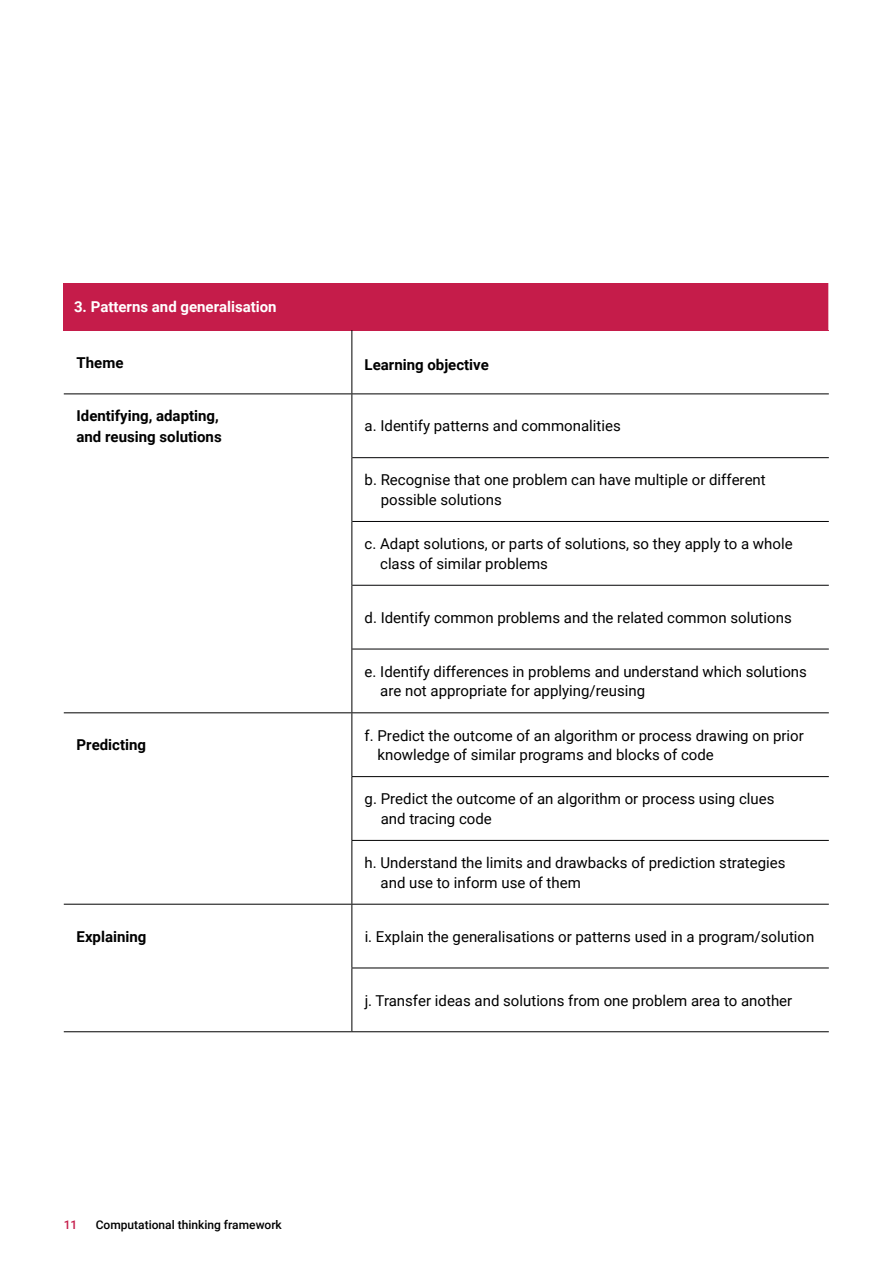
<style>
.page{position:relative;width:893px;height:1263px;background:#fff}
.page>*{position:absolute;margin:0;border:0;box-sizing:border-box;transform-origin:0 0}
.t1{font:15px/19.5px "Roboto";color:#000}
.t2{font:700 15px/21px "Roboto";color:#000}
.t3{font:700 15px "Roboto";color:#fff}
.t4{font:500 12px "Roboto";color:#000}
.t5{font:500 12px "Roboto";color:#c51c4a}
</style>
<div class="page">
<div style="left:64px;top:283px;width:765px;height:47px;background:#c51c4a"></div>
<svg style="left:64px;top:394px;width:765px;height:637px"></svg>
<hr style="left:64px;top:393px;width:288px;height:1px;background:#000">
<hr style="left:352px;top:393px;width:477px;height:1px;background:#000">
<hr style="left:351px;top:330px;width:1px;height:63px;background:#000">
<hr style="left:351px;top:394px;width:1px;height:64px;background:#000">
<hr style="left:351px;top:458px;width:1px;height:63px;background:#000">
<hr style="left:351px;top:521px;width:1px;height:64px;background:#000">
<hr style="left:351px;top:585px;width:1px;height:64px;background:#000">
<hr style="left:351px;top:649px;width:1px;height:63px;background:#000">
<hr style="left:351px;top:713px;width:1px;height:63px;background:#000">
<hr style="left:351px;top:777px;width:1px;height:63px;background:#000">
<hr style="left:351px;top:841px;width:1px;height:63px;background:#000">
<hr style="left:351px;top:904px;width:1px;height:63px;background:#000">
<hr style="left:351px;top:968px;width:1px;height:63px;background:#000">
<hr style="left:352px;top:712px;width:477px;height:1px;background:#000">
<hr style="left:351px;top:776px;width:478px;height:1px;background:#000">
<hr style="left:351px;top:840px;width:478px;height:1px;background:#000">
<hr style="left:352px;top:904px;width:477px;height:1px;background:#000">
<hr style="left:351px;top:967px;width:478px;height:1px;background:#000">
<hr style="left:352px;top:1031px;width:477px;height:1px;background:#000">
<hr style="left:64px;top:712px;width:288px;height:1px;background:#000">
<hr style="left:828px;top:283px;width:1px;height:47px;background:#fff">
<hr style="left:64px;top:904px;width:288px;height:1px;background:#000">
<hr style="left:352px;top:457px;width:477px;height:1px;background:#020203">
<hr style="left:352px;top:521px;width:477px;height:1px;background:#020203">
<hr style="left:352px;top:585px;width:477px;height:1px;background:#020203">
<hr style="left:352px;top:649px;width:477px;height:1px;background:#020203">
<hr style="left:64px;top:1031px;width:288px;height:1px;background:#000">
<p class="t3" style="left:74px;top:296px;width:204px">3. Patterns and generalisation</p>
<p class="t2" style="left:77px;top:351px;width:48px">Theme</p>
<p class="t2" style="left:365px;top:353px;width:126px">Learning objective</p>
<p class="t2" style="left:77px;top:404px;width:147px">Identifying, adapting, and reusing solutions</p>
<p class="t1" style="left:365px;top:416px;width:258px">a. Identify patterns and commonalities</p>
<p class="t1" style="left:381px;top:470px;width:387px;text-indent:-16px">b. Recognise that one problem can have multiple or different possible solutions</p>
<p class="t1" style="left:380px;top:534px;width:414px;text-indent:-16px">c. Adapt solutions, or parts of solutions, so they apply to a whole class of similar problems</p>
<p class="t1" style="left:365px;top:607px;width:429px">d. Identify common problems and the related common solutions</p>
<p class="t1" style="left:380px;top:661px;width:428px;text-indent:-16px">e. Identify differences in problems and understand which solutions are not appropriate for applying/reusing</p>
<p class="t2" style="left:77px;top:734px;width:71px">Predicting</p>
<p class="t1" style="left:377px;top:725px;width:428px;text-indent:-13px">f. Predict the outcome of an algorithm or process drawing on prior knowledge of similar programs and blocks of code</p>
<p class="t1" style="left:381px;top:789px;width:395px;text-indent:-16px">g. Predict the outcome of an algorithm or process using clues and tracing code</p>
<p class="t1" style="left:381px;top:852px;width:406px;text-indent:-16px">h. Understand the limits and drawbacks of prediction strategies and use to inform use of them</p>
<p class="t2" style="left:77px;top:925px;width:71px">Explaining</p>
<p class="t1" style="left:365px;top:926px;width:451px">i. Explain the generalisations or patterns used in a program/solution</p>
<p class="t1" style="left:365px;top:990px;width:429px">j. Transfer ideas and solutions from one problem area to another</p>
<p class="t5" style="left:64px;top:1217px;width:15px">11</p>
<p class="t4" style="left:96px;top:1217px;width:188px">Computational thinking framework</p>
</div>
